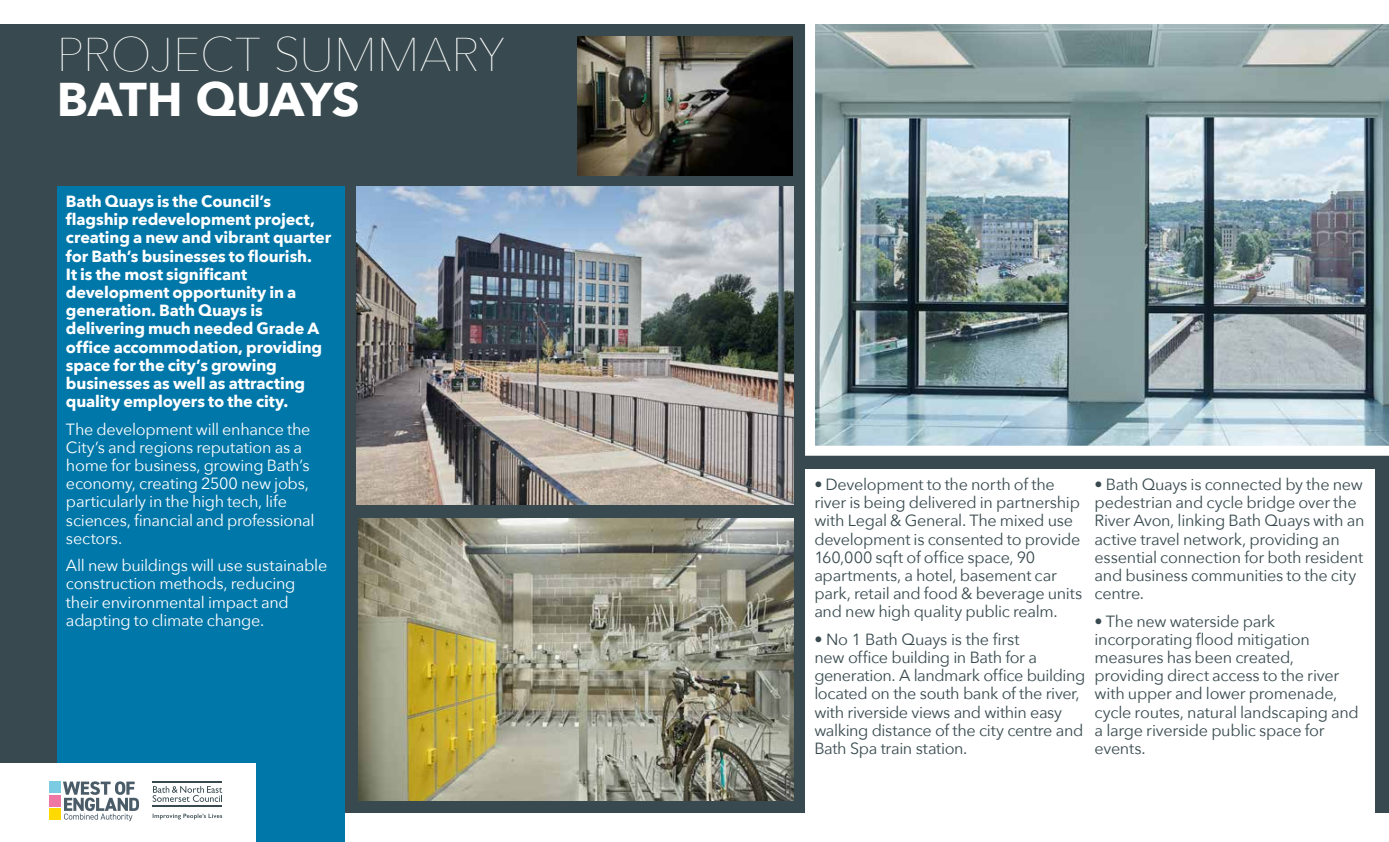
<style>
.page{position:relative;width:1389px;height:842px;background:#fff}
.page>*{position:absolute;margin:0;border:0;box-sizing:border-box;transform-origin:0 0}
.t1{font:200 47.2px/44.2px "Avenir Next";letter-spacing:-.005em;color:#fff}
.Body_copy{font:16.2px/18.2px "Avenir Next";letter-spacing:-.02em;color:#384a4f}
.Body_copy-2{font:700 16.2px/18.2px "Avenir Next";letter-spacing:-.01em;color:#fff}
.Body_copy-3{font:16.2px/18.2px "Avenir Next";letter-spacing:-.015em;color:#fff}
.s1{font-weight:700}
</style>
<div class="page">
<div style="left:0;top:24px;width:1389px;height:788px;background:#384a4f"></div>
<div style="left:57px;top:187px;width:288px;height:655px;background:#0077a9"></div>
<div style="left:805px;top:470px;width:570px;height:372px;background:#fff"></div>
<img style="left:359px;top:519px;width:434px;height:281px">
<img style="left:357px;top:187px;width:436px;height:318px">
<img style="left:578px;top:37px;width:215px;height:139px">
<div style="left:0;top:763px;width:255px;height:79px;background:#fff"></div>
<hr style="left:153px;top:805px;width:69px;height:2px;background:#384a4f">
<hr style="left:153px;top:781px;width:69px;height:1px;background:#384a4f">
<svg style="left:153px;top:786px;width:69px;height:16px"></svg>
<svg style="left:153px;top:814px;width:69px;height:5px"></svg>
<svg style="left:63px;top:781px;width:76px;height:40px"></svg>
<div style="left:49px;top:781px;width:12px;height:12px;background:#7bcbe3"></div>
<div style="left:49px;top:795px;width:12px;height:11px;background:#ee78a3"></div>
<div style="left:49px;top:808px;width:12px;height:12px;background:#ffda00"></div>
<img style="left:805px;top:24px;width:584px;height:432px">
<h2 class="t1" style="left:57px;top:30px;width:449px">PROJECT SUMMARY<br><span class="s1">BATH QUAYS</span></h2>
<p class="Body_copy-2" style="left:66px;top:192px;width:267px">Bath Quays is the Council’s flagship redevelopment project, creating a new and vibrant quarter for Bath’s businesses to flourish.<br>It is the most significant development opportunity in a generation. Bath Quays is delivering much needed Grade A office accommodation, providing space for the city’s growing businesses as well as attracting quality employers to the city.</p>
<p class="Body_copy-3" style="left:66px;top:419px;width:250px">The development will enhance the<br>City’s and regions reputation as a home for business, growing Bath’s economy, creating 2500 new jobs, particularly in the high tech, life sciences, financial and professional sectors.</p>
<p class="Body_copy-3" style="left:66px;top:556px;width:263px">All new buildings will use sustainable construction methods, reducing their environmental impact and adapting to climate change.</p>
<p class="Body_copy" style="left:814px;top:474px;width:270px">• Development to the north of the river is being delivered in partnership with Legal &amp; General. The mixed use development is consented to provide 160,000 sqft of office space, 90 apartments, a hotel, basement car park, retail and food &amp; beverage units and new high quality public realm.</p>
<h3 class="Body_copy" style="left:814px;top:629px;width:272px">• No 1 Bath Quays is the first<br>new office building in Bath for a generation. A landmark office building located on the south bank of the river, with riverside views and within easy walking distance of the city centre and Bath Spa train station.</h3>
<p class="Body_copy" style="left:1095px;top:474px;width:271px">• Bath Quays is connected by the new pedestrian and cycle bridge over the<br>River Avon, linking Bath Quays with an active travel network, providing an essential connection for both resident and business communities to the city centre.</p>
<p class="Body_copy" style="left:1095px;top:611px;width:266px">• The new waterside park incorporating flood mitigation measures has been created, providing direct access to the river with upper and lower promenade, cycle routes, natural landscaping and a large riverside public space for events.</p>
</div>
